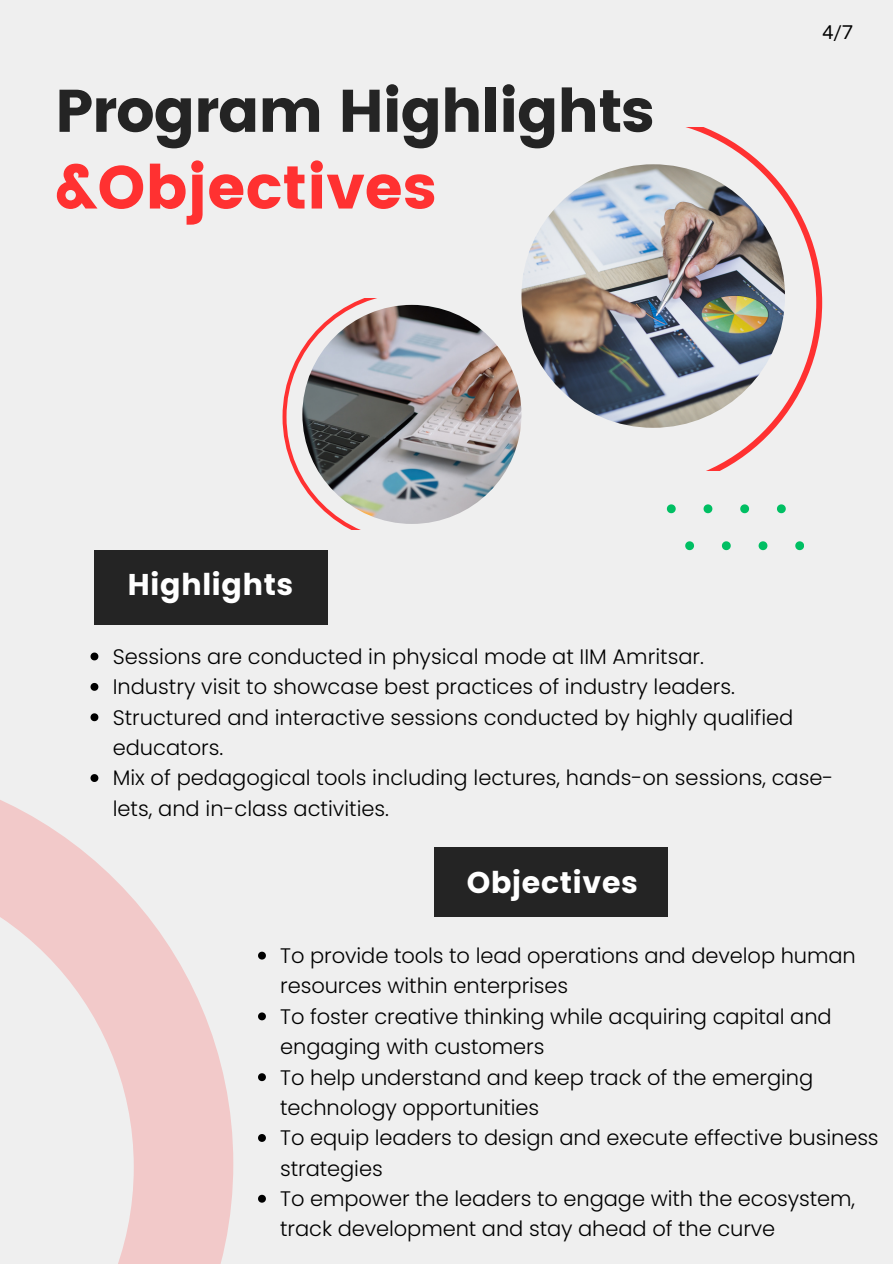
<style>
.page{position:relative;width:893px;height:1264px;background:#fff}
.page>*{position:absolute;margin:0;border:0;box-sizing:border-box;transform-origin:0 0}
.t1{font:60.6px "Poppins";color:#ff3131}
.t2{font:60px "Poppins";letter-spacing:-.025em;color:#242424}
.t3{font:700 30px "Poppins";letter-spacing:.025em;color:#fff}
.t4{font:300 21px/30.3px "Poppins";letter-spacing:-.005em;color:#000}
.t5{font:18px "Open Sauce One";color:#000}
</style>
<div class="page">
<div style="left:0;top:0;width:892px;height:1263px;background:#efefef"></div>
<div style="left:94px;top:550px;width:233px;height:74px;background:#242424"></div>
<svg style="left:0;top:776px;width:233px;height:487px"></svg>
<div style="left:434px;top:846px;width:233px;height:70px;background:#242424"></div>
<svg style="left:282px;top:299px;width:130px;height:230px"></svg>
<svg style="left:632px;top:127px;width:190px;height:344px"></svg>
<img style="left:302px;top:305px;width:219px;height:219px;border-radius:50%">
<img style="left:521px;top:164px;width:264px;height:264px;border-radius:50%">
<svg style="left:666px;top:504px;width:9px;height:9px"></svg>
<svg style="left:703px;top:504px;width:9px;height:9px"></svg>
<svg style="left:740px;top:504px;width:9px;height:9px"></svg>
<svg style="left:777px;top:504px;width:8px;height:9px"></svg>
<svg style="left:685px;top:541px;width:9px;height:9px"></svg>
<svg style="left:721px;top:541px;width:9px;height:9px"></svg>
<svg style="left:758px;top:541px;width:9px;height:9px"></svg>
<svg style="left:795px;top:541px;width:8px;height:9px"></svg>
<svg style="left:90px;top:652px;width:8px;height:8px"></svg>
<svg style="left:90px;top:683px;width:8px;height:7px"></svg>
<svg style="left:90px;top:713px;width:8px;height:8px"></svg>
<svg style="left:90px;top:774px;width:8px;height:8px"></svg>
<svg style="left:258px;top:951px;width:8px;height:8px"></svg>
<svg style="left:258px;top:1012px;width:8px;height:8px"></svg>
<svg style="left:258px;top:1073px;width:8px;height:8px"></svg>
<svg style="left:258px;top:1134px;width:8px;height:7px"></svg>
<svg style="left:258px;top:1194px;width:8px;height:8px"></svg>
<p class="t2" style="left:55px;top:76px;width:601px">Program Highlights</p>
<p class="t1" style="left:55px;top:152px;width:383px">&amp;Objectives</p>
<p class="t3" style="left:128px;top:563px;width:167px">Highlights</p>
<p class="t5" style="left:822px;top:21px;width:32px">4/7</p>
<p class="t4" style="left:113px;top:641px;width:592px">Sessions are conducted in physical mode at IIM Amritsar.</p>
<p class="t4" style="left:113px;top:671px;width:623px">Industry visit to showcase best practices of industry leaders.</p>
<p class="t4" style="left:113px;top:702px;width:682px">Structured and interactive sessions conducted by highly qualified educators.</p>
<p class="t4" style="left:113px;top:762px;width:722px">Mix of pedagogical tools including lectures, hands-on sessions, case&shy;lets, and in-class activities.</p>
<p class="t3" style="left:466px;top:861px;width:173px">Objectives</p>
<p class="t4" style="left:280px;top:940px;width:577px">To provide tools to lead operations and develop human resources within enterprises</p>
<p class="t4" style="left:280px;top:1001px;width:553px">To foster creative thinking while acquiring capital and engaging with customers</p>
<p class="t4" style="left:280px;top:1061px;width:534px">To help understand and keep track of the emerging technology opportunities</p>
<p class="t4" style="left:280px;top:1122px;width:600px">To equip leaders to design and execute effective business strategies</p>
<p class="t4" style="left:280px;top:1183px;width:576px">To empower the leaders to engage with the ecosystem, track development and stay ahead of the curve</p>
</div>
